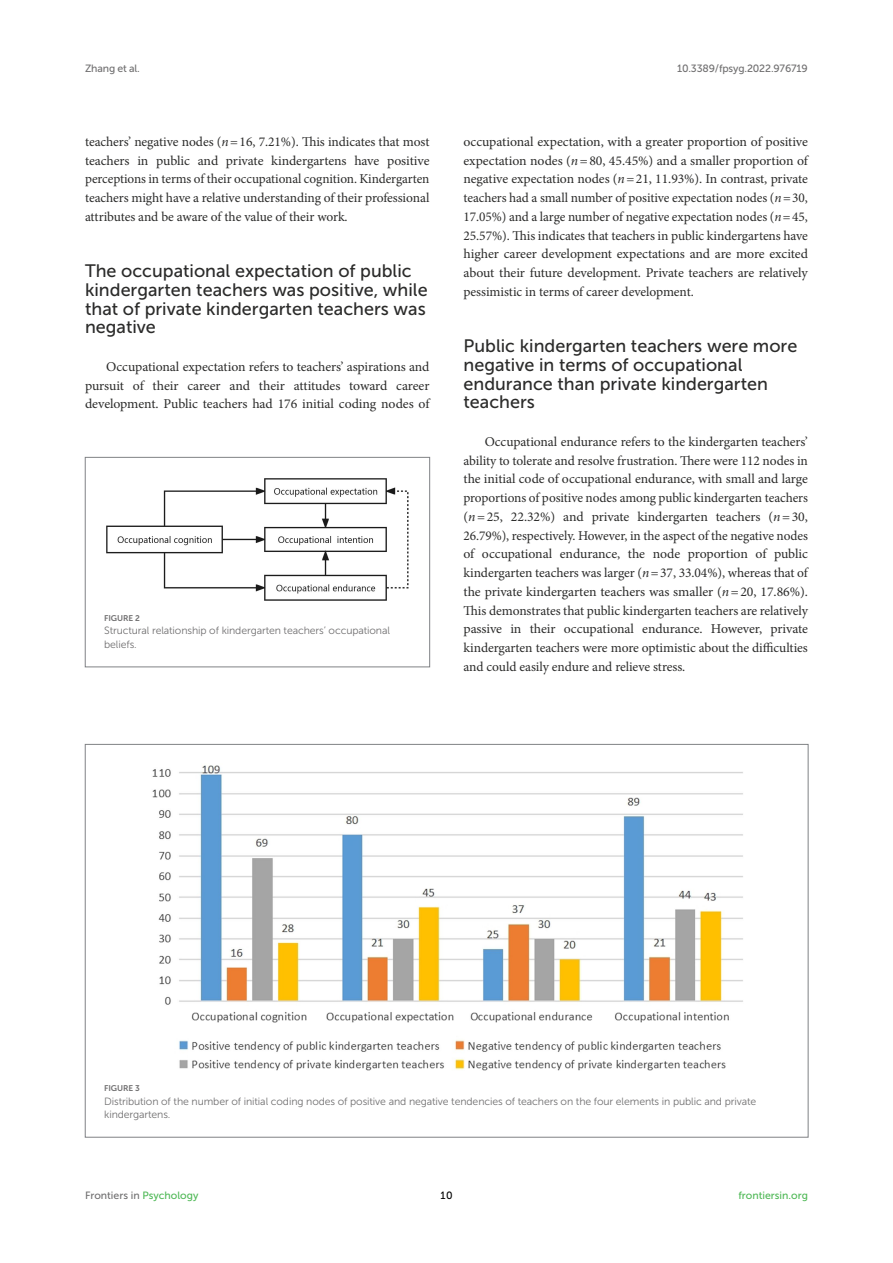
<style>
.page{position:relative;width:893px;height:1263px;background:#fff}
.page>*{position:absolute;margin:0;border:0;box-sizing:border-box;transform-origin:0 0}
.HEAD_2{font:18px/18.8px "Museo Sans 500";color:#2b2b2a}
.TEXT_FLUSH{font:13.5px/18.8px "Minion Pro";letter-spacing:-.01em;color:#2b2b2a;text-align:justify}
.FIG_LEG{font:10.5px/13.5px "Museo Sans 300";letter-spacing:-.01em;color:#706f70}
.t1{font:10.5px "Museo Sans 500";letter-spacing:-.015em;color:#706f70}
.t2{font:10.5px "Museo Sans 500";color:#4eb855}
.t3{font:10.5px "Museo Sans 500";color:#000}
.FIG_HD{font:8.25px "Museo Sans 700";letter-spacing:-.01em;color:#706f70}
.s1{font-style:italic}
.s2{color:#4eb855}
</style>
<div class="page">
<img style="left:106px;top:478px;width:303px;height:123px">
<div style="left:85px;top:457px;width:345px;height:210px;border:1px solid #808285"></div>
<img style="left:152px;top:765px;width:591px;height:306px">
<p class="t1" style="left:85px;top:63px;width:56px">Zhang et al.</p>
<p class="t1" style="left:677px;top:63px;width:132px">10.3389/fpsyg.2022.976719</p>
<p class="TEXT_FLUSH" style="left:85px;top:132px;width:346px">teachers’ negative nodes (<span class="s1">n</span>=16, 7.21%). This indicates that most teachers in public and private kindergartens have positive perceptions in terms of their occupational cognition. Kindergarten teachers might have a relative understanding of their professional attributes and be aware of the value of their work.</p>
<p class="HEAD_2" style="left:85px;top:261px;width:344px">The occupational expectation of public kindergarten teachers was positive, while that of private kindergarten teachers was negative</p>
<p class="TEXT_FLUSH" style="left:85px;top:357px;width:346px;text-indent:21px">Occupational expectation refers to teachers’ aspirations and pursuit of their career and their attitudes toward career development. Public teachers had 176 initial coding nodes of</p>
<p class="FIG_HD" style="left:104px;top:613px;width:37px">FIGURE 2</p>
<p class="FIG_LEG" style="left:104px;top:624px;width:287px">Structural relationship of kindergarten teachers’ occupational beliefs.</p>
<p class="TEXT_FLUSH" style="left:463px;top:132px;width:346px">occupational expectation, with a greater proportion of positive expectation nodes (<span class="s1">n</span>=80, 45.45%) and a smaller proportion of negative expectation nodes (<span class="s1">n</span>=21, 11.93%). In contrast, private teachers had a small number of positive expectation nodes (<span class="s1">n</span>=30, 17.05%) and a large number of negative expectation nodes (<span class="s1">n</span>=45, 25.57%). This indicates that teachers in public kindergartens have higher career development expectations and are more excited about their future development. Private teachers are relatively pessimistic in terms of career development.</p>
<p class="HEAD_2" style="left:463px;top:336px;width:335px">Public kindergarten teachers were more negative in terms of occupational endurance than private kindergarten teachers</p>
<p class="TEXT_FLUSH" style="left:463px;top:432px;width:346px;text-indent:21px">Occupational endurance refers to the kindergarten teachers’ ability to tolerate and resolve frustration. There were 112 nodes in the initial code of occupational endurance, with small and large proportions of positive nodes among public kindergarten teachers (<span class="s1">n</span>=25, 22.32%) and private kindergarten teachers (<span class="s1">n</span>=30, 26.79%), respectively. However, in the aspect of the negative nodes of occupational endurance, the node proportion of public kindergarten teachers was larger (<span class="s1">n</span>=37, 33.04%), whereas that of the private kindergarten teachers was smaller (<span class="s1">n</span>=20, 17.86%).<br>This demonstrates that public kindergarten teachers are relatively passive in their occupational endurance. However, private kindergarten teachers were more optimistic about the difficulties and could easily endure and relieve stress.</p>
<p class="FIG_HD" style="left:104px;top:1084px;width:37px">FIGURE 3</p>
<p class="FIG_LEG" style="left:104px;top:1094px;width:654px">Distribution of the number of initial coding nodes of positive and negative tendencies of teachers on the four elements in public and private kindergartens.</p>
<p class="t1" style="left:85px;top:1190px;width:115px">Frontiers in <span class="s2">Psychology</span></p>
<p class="t3" style="left:440px;top:1190px;width:14px">10</p>
<p class="t2" style="left:738px;top:1190px;width:71px">frontiersin.org</p>
</div>
